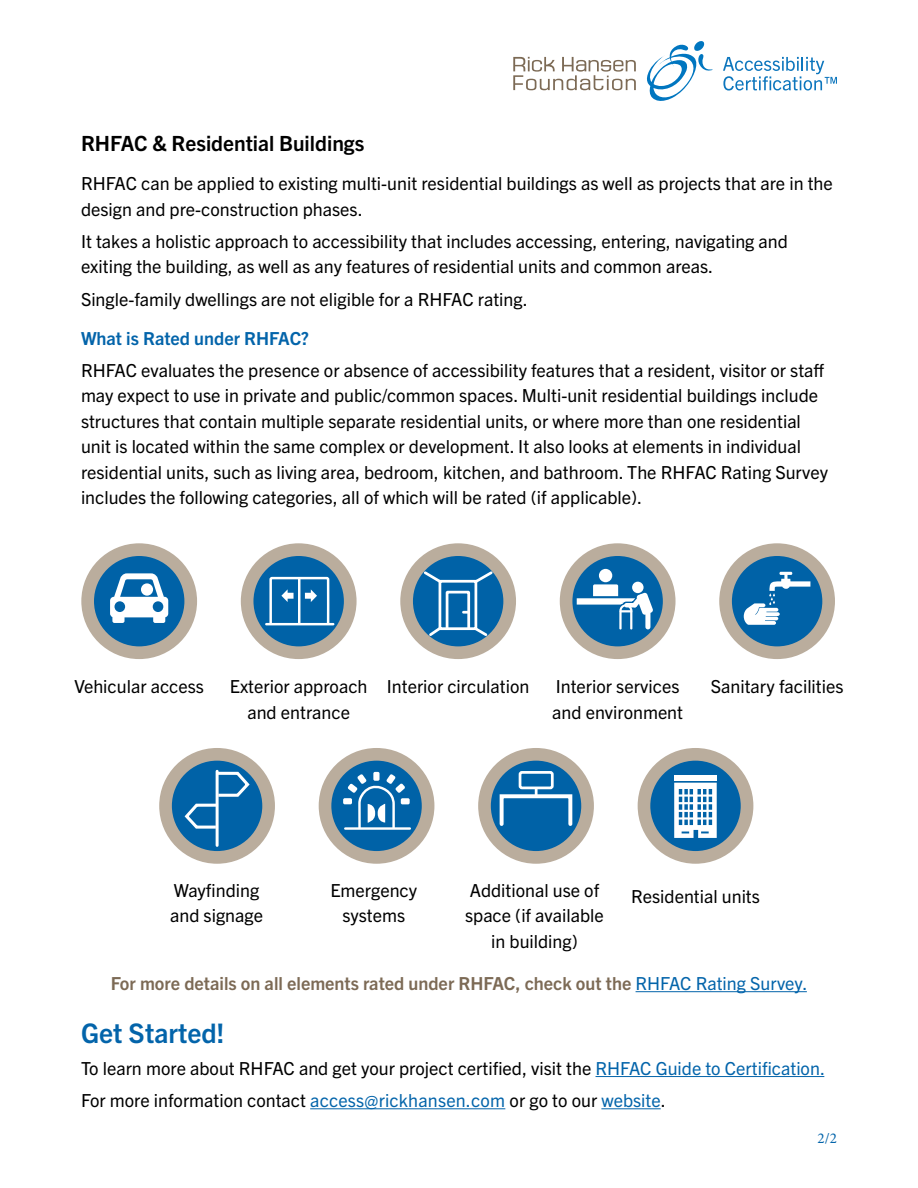
<style>
.page{position:relative;width:918px;height:1188px;background:#fff}
.page>*{position:absolute;margin:0;border:0;box-sizing:border-box;transform-origin:0 0}
.BODY{font:700 27px "Trade Gothic Next LT Pro";color:#0364aa}
.Heading_2{font:700 21px "Trade Gothic Next LT Pro";color:#000}
.BODY-2{font:18px/25.5px "Trade Gothic Next LT Pro";color:#000}
.BODY-3{font:700 18px "Trade Gothic Next LT Pro";color:#7c6a55}
.Heading_4{font:700 18px "Trade Gothic Next LT Pro";color:#0364aa}
.t1{font:15px "Minion Pro";color:#0364aa}
.s1{font-weight:400;color:#0364aa}
.s2{color:#0364aa}
</style>
<div class="page">
<svg style="left:513px;top:57px;width:123px;height:33px"></svg>
<svg style="left:647px;top:41px;width:65px;height:60px"></svg>
<svg style="left:723px;top:57px;width:114px;height:34px"></svg>
<div style="left:81px;top:543px;width:116px;height:116px;background:#baad9d;border-radius:50%"></div>
<div style="left:94px;top:556px;width:90px;height:90px;background:#0062a7;border-radius:50%"></div>
<svg style="left:110px;top:573px;width:58px;height:50px"></svg>
<div style="left:141px;top:583px;width:12px;height:13px;background:#fff;border-radius:50%"></div>
<div style="left:241px;top:543px;width:116px;height:116px;background:#baad9d;border-radius:50%"></div>
<div style="left:253px;top:556px;width:91px;height:90px;background:#0062a7;border-radius:50%"></div>
<hr style="left:266px;top:623px;width:67px;height:2px;background:#fff">
<svg style="left:268px;top:576px;width:63px;height:50px"></svg>
<div style="left:400px;top:543px;width:116px;height:116px;background:#baad9d;border-radius:50%"></div>
<div style="left:413px;top:556px;width:90px;height:90px;background:#0062a7;border-radius:50%"></div>
<svg style="left:421px;top:569px;width:74px;height:70px"></svg>
<div style="left:560px;top:543px;width:116px;height:116px;background:#baad9d;border-radius:50%"></div>
<div style="left:572px;top:556px;width:91px;height:90px;background:#0062a7;border-radius:50%"></div>
<div style="left:599px;top:569px;width:13px;height:13px;background:#fff;border-radius:50%"></div>
<svg style="left:577px;top:579px;width:79px;height:53px"></svg>
<div style="left:719px;top:543px;width:116px;height:116px;background:#baad9d;border-radius:50%"></div>
<div style="left:732px;top:556px;width:90px;height:90px;background:#0062a7;border-radius:50%"></div>
<svg style="left:744px;top:572px;width:66px;height:53px"></svg>
<div style="left:159px;top:748px;width:116px;height:116px;background:#baad9d;border-radius:50%"></div>
<div style="left:172px;top:761px;width:90px;height:90px;background:#0062a7;border-radius:50%"></div>
<hr style="left:216px;top:771px;width:3px;height:74px;background:#fff">
<svg style="left:183px;top:770px;width:69px;height:60px"></svg>
<div style="left:319px;top:748px;width:115px;height:116px;background:#baad9d;border-radius:50%"></div>
<div style="left:331px;top:761px;width:91px;height:90px;background:#0062a7;border-radius:50%"></div>
<hr style="left:345px;top:827px;width:65px;height:3px;background:#fff">
<div style="left:373px;top:772px;width:7px;height:9px;background:#fff;border-radius:2px"></div>
<div style="left:343px;top:798px;width:9px;height:6px;background:#fff;border-radius:2px"></div>
<svg style="left:348px;top:774px;width:57px;height:56px"></svg>
<div style="left:401px;top:798px;width:9px;height:6px;background:#fff;border-radius:2px"></div>
<div style="left:478px;top:748px;width:116px;height:116px;background:#baad9d;border-radius:50%"></div>
<div style="left:491px;top:761px;width:90px;height:90px;background:#0062a7;border-radius:50%"></div>
<div style="left:500px;top:794px;width:72px;height:32px;border:4px solid #fff"></div>
<svg style="left:535px;top:789px;width:3px;height:7px"></svg>
<div style="left:519px;top:771px;width:35px;height:18px;border:3px solid #fff;border-radius:2px"></div>
<div style="left:638px;top:748px;width:115px;height:116px;background:#baad9d;border-radius:50%"></div>
<div style="left:650px;top:761px;width:91px;height:90px;background:#0062a7;border-radius:50%"></div>
<div style="left:674px;top:776px;width:43px;height:5px;background:#fff"></div>
<svg style="left:674px;top:783px;width:43px;height:55px"></svg>
<hr style="left:636px;top:991px;width:171px;height:1px;background:#0364aa">
<hr style="left:596px;top:1076px;width:228px;height:1px;background:#0364aa">
<hr style="left:310px;top:1108px;width:195px;height:1px;background:#0364aa">
<hr style="left:601px;top:1108px;width:60px;height:1px;background:#0364aa">
<h2 class="Heading_2" style="left:81px;top:129px;width:285px">RHFAC &amp; Residential Buildings</h2>
<p class="BODY-2" style="left:81px;top:170px;width:753px">RHFAC can be applied to existing multi-unit residential buildings as well as projects that are in the design and pre-construction phases.</p>
<p class="BODY-2" style="left:81px;top:227px;width:708px">It takes a holistic approach to accessibility that includes accessing, entering, navigating and exiting the building, as well as any features of residential units and common areas.</p>
<p class="BODY-2" style="left:81px;top:285px;width:448px">Single-family dwellings are not eligible for a RHFAC rating.</p>
<h2 class="Heading_4" style="left:81px;top:326px;width:230px">What is Rated under RHFAC?</h2>
<p class="BODY-2" style="left:81px;top:356px;width:749px">RHFAC evaluates the presence or absence of accessibility features that a resident, visitor or staff may expect to use in private and public/common spaces. Multi-unit residential buildings include structures that contain multiple separate residential units, or where more than one residential unit is located within the same complex or development. It also looks at elements in individual residential units, such as living area, bedroom, kitchen, and bathroom. The RHFAC Rating Survey includes the following categories, all of which will be rated (if applicable).</p>
<p class="BODY-2" style="left:74px;top:673px;width:131px">Vehicular access</p>
<p class="BODY-2" style="left:230px;top:673px;width:139px;text-align:center">Exterior approach and entrance</p>
<p class="BODY-2" style="left:387px;top:673px;width:144px">Interior circulation</p>
<p class="BODY-2" style="left:552px;top:673px;width:132px">Interior services and environment</p>
<p class="BODY-2" style="left:711px;top:673px;width:134px">Sanitary facilities</p>
<p class="BODY-2" style="left:170px;top:876px;width:94px">Wayfinding and signage</p>
<p class="BODY-2" style="left:330px;top:876px;width:88px;text-align:center">Emergency systems</p>
<p class="BODY-2" style="left:465px;top:876px;width:140px;text-align:center">Additional use of space (if available in building)</p>
<p class="BODY-2" style="left:631px;top:882px;width:130px">Residential units</p>
<p class="BODY-3" style="left:111px;top:971px;width:698px">For more details on all elements rated under RHFAC, check out the <span class="s1">RHFAC Rating Survey.</span></p>
<p class="BODY" style="left:81px;top:1014px;width:145px">Get Started!</p>
<p class="BODY-2" style="left:81px;top:1054px;width:746px">To learn more about RHFAC and get your project certified, visit the <span class="s2">RHFAC Guide to Certification.</span></p>
<p class="BODY-2" style="left:81px;top:1087px;width:586px">For more information contact <span class="s2">access@rickhansen.com</span> or go to our <span class="s2">website</span>.</p>
<p class="t1" style="left:818px;top:1128px;width:21px">2/2</p>
</div>
